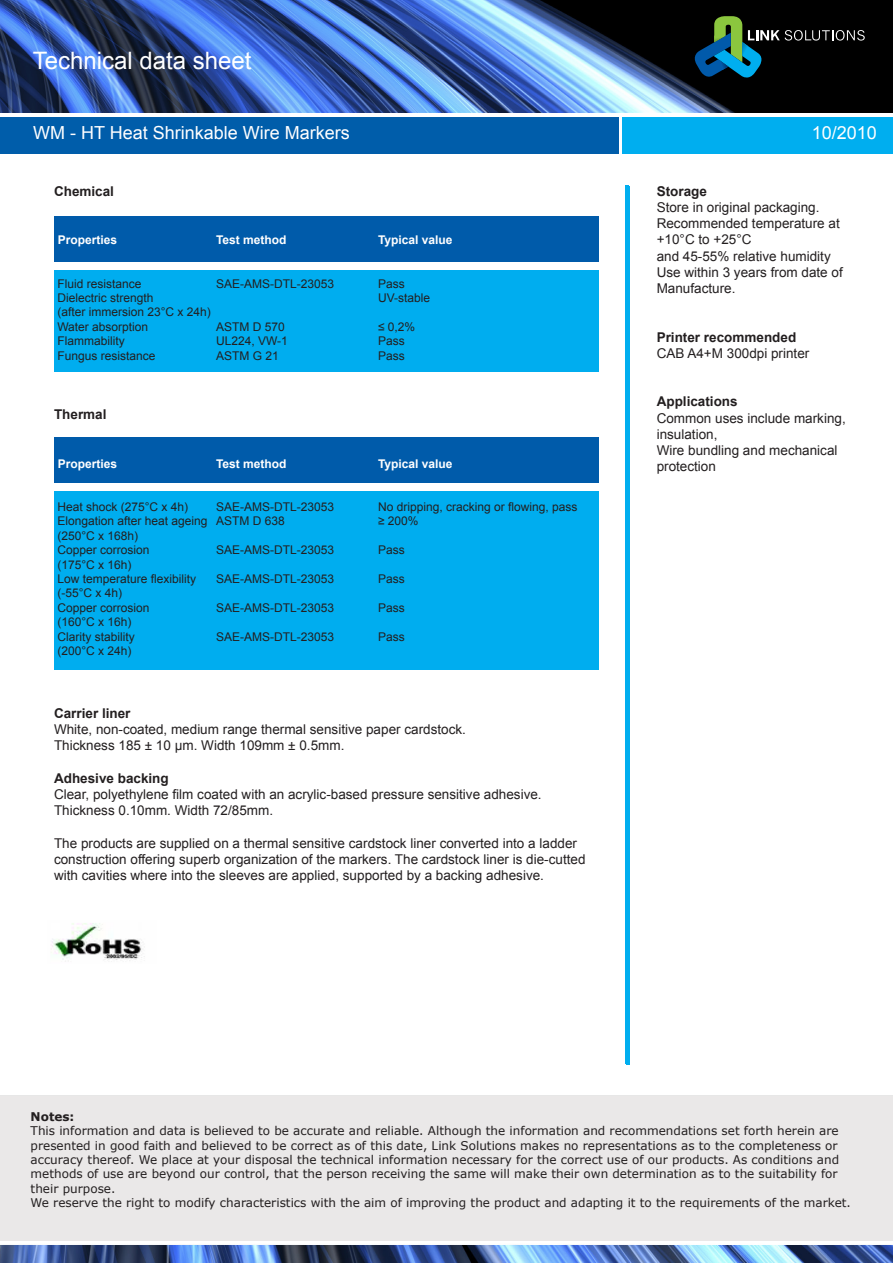
<style>
.page{position:relative;width:893px;height:1263px;background:#fff}
.page>*{position:absolute;margin:0;border:0;box-sizing:border-box;transform-origin:0 0}
.t1{font:24px "Arial";color:#fff}
.t2{font:18px "Arial";color:#fff}
.t3{font:13.5px/16.2px "Arial";color:#231f20}
.t4{font:700 13.5px "Arial";color:#231f20}
.t5{font:12px/14.4px "Verdana";color:#231f20}
.t6{font:12px "Arial";color:#231f20}
.t7{font:700 12px "Arial";color:#fff}
.s1{font-weight:700}
</style>
<div class="page">
<div style="left:54px;top:270px;width:544px;height:102px;background:#00adef"></div>
<div style="left:54px;top:216px;width:544px;height:46px;background:#005baa"></div>
<div style="left:54px;top:492px;width:544px;height:178px;background:#00adef"></div>
<div style="left:54px;top:437px;width:544px;height:46px;background:#005baa"></div>
<hr style="left:626px;top:186px;width:3px;height:878px;background:#00aeef">
<img style="left:0;top:0;width:893px;height:113px">
<div style="left:0;top:117px;width:619px;height:36px;background:#005daa"></div>
<div style="left:622px;top:117px;width:271px;height:36px;background:#00aeef"></div>
<div style="left:0;top:1096px;width:893px;height:145px;background:#eae8e8"></div>
<svg style="left:695px;top:16px;width:170px;height:62px"></svg>
<img style="left:0;top:1245px;width:893px;height:18px">
<hr style="left:627px;top:186px;width:3px;height:878px;background:#00aeef">
<img style="left:51px;top:923px;width:94px;height:39px">
<p class="t1" style="left:33px;top:45px;width:220px">Technical data sheet</p>
<p class="t2" style="left:32px;top:120px;width:443px">CON - Halogen Free Heat Shrinkable Endless Sleeving</p>
<p class="t2" style="left:821px;top:120px;width:12px">1</p>
<p class="t2" style="left:856px;top:120px;width:22px">09</p>
<p class="t2" style="left:33px;top:121px;width:318px">WM - HT Heat Shrinkable Wire Markers</p>
<p class="t2" style="left:812px;top:121px;width:67px">10/2010</p>
<p class="t4" style="left:54px;top:182px;width:62px">Chemical</p>
<p class="t7" style="left:58px;top:232px;width:61px">Properties</p>
<p class="t7" style="left:216px;top:232px;width:72px">Test method</p>
<p class="t7" style="left:378px;top:232px;width:76px">Typical value</p>
<p class="t6" style="left:57px;top:276px;width:86px">Fluid resistance</p>
<p class="t6" style="left:216px;top:276px;width:120px">SAE-AMS-DTL-23053</p>
<p class="t6" style="left:378px;top:276px;width:28px">Pass</p>
<p class="t6" style="left:57px;top:290px;width:98px">Dielectric strength</p>
<p class="t6" style="left:378px;top:290px;width:54px">UV-stable</p>
<p class="t6" style="left:57px;top:304px;width:155px">(after immersion 23°C x 24h)</p>
<p class="t6" style="left:57px;top:319px;width:92px">Water absorption</p>
<p class="t6" style="left:216px;top:319px;width:70px">ASTM D 570</p>
<p class="t6" style="left:378px;top:319px;width:39px">≤ 0,2%</p>
<p class="t6" style="left:57px;top:333px;width:69px">Flammability</p>
<p class="t6" style="left:216px;top:333px;width:73px">UL224, VW-1</p>
<p class="t6" style="left:378px;top:333px;width:28px">Pass</p>
<p class="t6" style="left:57px;top:348px;width:100px">Fungus resistance</p>
<p class="t6" style="left:216px;top:348px;width:64px">ASTM G 21</p>
<p class="t6" style="left:378px;top:348px;width:28px">Pass</p>
<p class="t4" style="left:54px;top:405px;width:54px">Thermal</p>
<p class="t7" style="left:58px;top:455px;width:61px">Properties</p>
<p class="t7" style="left:216px;top:455px;width:72px">Test method</p>
<p class="t7" style="left:378px;top:455px;width:76px">Typical value</p>
<p class="t6" style="left:57px;top:499px;width:132px">Heat shock (275°C x 4h)</p>
<p class="t6" style="left:216px;top:499px;width:120px">SAE-AMS-DTL-23053</p>
<p class="t6" style="left:378px;top:499px;width:201px">No dripping, cracking or flowing, pass</p>
<p class="t6" style="left:57px;top:513px;width:229px">Elongation after heat ageing ASTM D 638</p>
<p class="t6" style="left:378px;top:513px;width:42px">≥ 200%</p>
<p class="t6" style="left:57px;top:528px;width:82px">(250°C x 168h)</p>
<p class="t6" style="left:57px;top:542px;width:94px">Copper corrosion</p>
<p class="t6" style="left:216px;top:542px;width:120px">SAE-AMS-DTL-23053</p>
<p class="t6" style="left:378px;top:542px;width:28px">Pass</p>
<p class="t6" style="left:57px;top:556px;width:76px">(175°C x 16h)</p>
<p class="t6" style="left:57px;top:571px;width:140px">Low temperature flexibility</p>
<p class="t6" style="left:216px;top:571px;width:120px">SAE-AMS-DTL-23053</p>
<p class="t6" style="left:378px;top:571px;width:28px">Pass</p>
<p class="t6" style="left:57px;top:585px;width:66px">(-55°C x 4h)</p>
<p class="t6" style="left:57px;top:600px;width:94px">Copper corrosion</p>
<p class="t6" style="left:216px;top:600px;width:120px">SAE-AMS-DTL-23053</p>
<p class="t6" style="left:378px;top:600px;width:28px">Pass</p>
<p class="t6" style="left:57px;top:614px;width:76px">(160°C x 16h)</p>
<p class="t6" style="left:57px;top:628px;width:79px">Clarity stability</p>
<p class="t6" style="left:216px;top:628px;width:120px">SAE-AMS-DTL-23053</p>
<p class="t6" style="left:378px;top:628px;width:28px">Pass</p>
<p class="t6" style="left:57px;top:643px;width:76px">(200°C x 24h)</p>
<p class="t4" style="left:54px;top:704px;width:78px">Carrier liner</p>
<p class="t3" style="left:54px;top:721px;width:413px">White, non-coated, medium range thermal sensitive paper cardstock.</p>
<p class="t3" style="left:54px;top:738px;width:292px">Thickness 185 ± 10 µm. Width 109mm ± 0.5mm.</p>
<p class="t4" style="left:54px;top:769px;width:116px">Adhesive backing</p>
<p class="t3" style="left:54px;top:786px;width:489px">Clear, polyethylene film coated with an acrylic-based pressure sensitive adhesive.</p>
<p class="t3" style="left:54px;top:802px;width:221px">Thickness 0.10mm. Width 72/85mm.</p>
<p class="t3" style="left:54px;top:835px;width:533px">The products are supplied on a thermal sensitive cardstock liner converted into a ladder construction offering superb organization of the markers. The cardstock liner is die-cutted with cavities where into the sleeves are applied, supported by a backing adhesive.</p>
<p class="t4" style="left:657px;top:182px;width:52px">Storage</p>
<p class="t3" style="left:657px;top:199px;width:164px">Store in original packaging.</p>
<p class="t3" style="left:657px;top:216px;width:185px">Recommended temperature at</p>
<p class="t3" style="left:657px;top:232px;width:96px">+10°C to +25°C</p>
<p class="t3" style="left:657px;top:248px;width:176px">and 45-55% relative humidity</p>
<p class="t3" style="left:657px;top:264px;width:188px">Use within 3 years from date of</p>
<p class="t3" style="left:657px;top:280px;width:80px">Manufacture.</p>
<p class="t4" style="left:657px;top:328px;width:141px">Printer recommended</p>
<p class="t3" style="left:657px;top:345px;width:154px">CAB A4+M 300dpi printer</p>
<p class="t4" style="left:657px;top:393px;width:83px">Applications</p>
<p class="t3" style="left:657px;top:410px;width:191px">Common uses include marking, insulation,</p>
<p class="t3" style="left:657px;top:442px;width:182px">Wire bundling and mechanical protection</p>
<p class="t5" style="left:31px;top:1109px;width:810px"><span class="s1">Notes:<br></span>This information and data is believed to be accurate and reliable. Although the information and recommendations set forth herein are presented in good faith and believed to be correct as of this date, Link Solutions makes no representations as to the completeness or accuracy thereof. We place at your disposal the technical information necessary for the correct use of our products. As conditions and methods of use are beyond our control, that the person receiving the same will make their own determination as to the suitability for their purpose.</p>
<p class="t5" style="left:31px;top:1195px;width:822px">We reserve the right to modify characteristics with the aim of improving the product and adapting it to the requirements of the market.</p>
</div>
